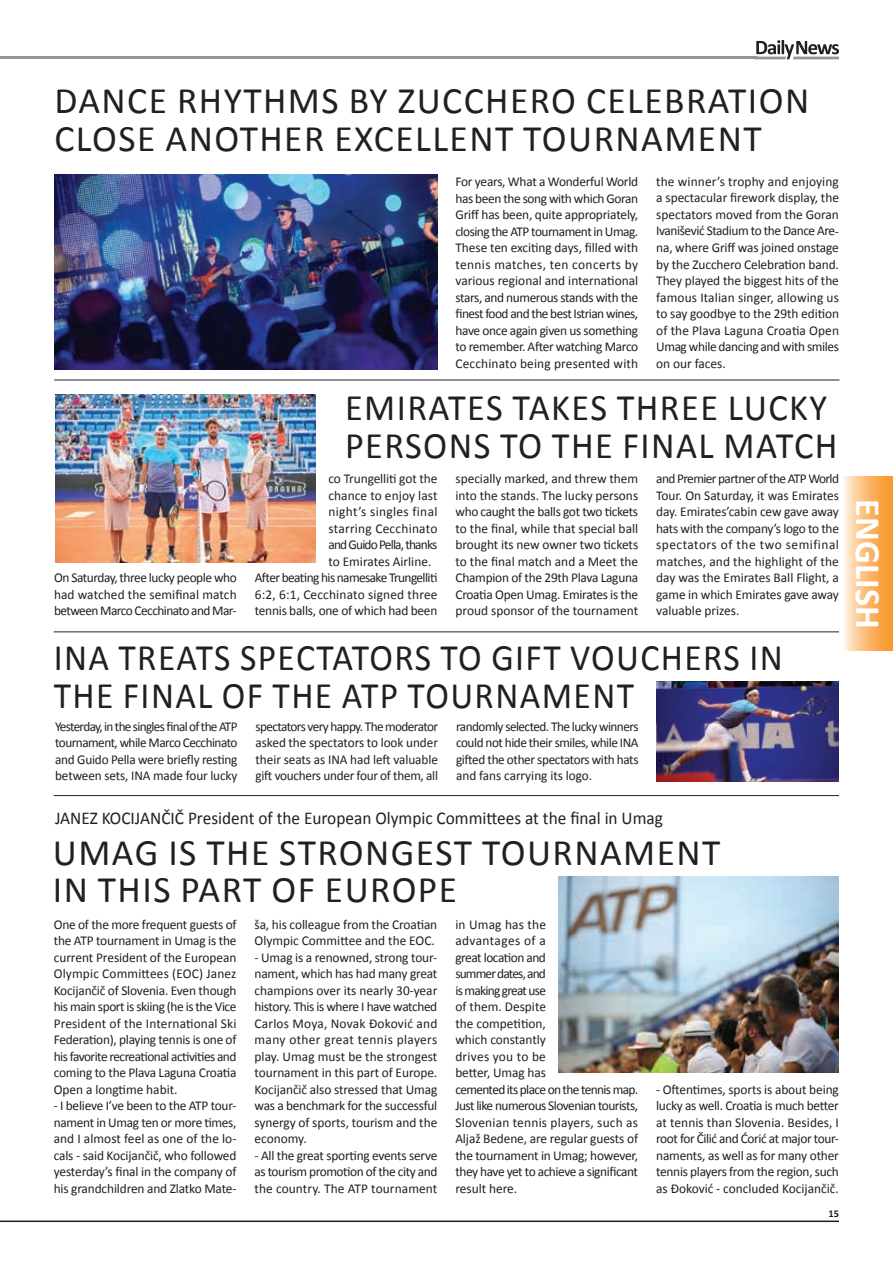
<style>
.page{position:relative;width:893px;height:1263px;background:#fff}
.page>*{position:absolute;margin:0;border:0;box-sizing:border-box;transform-origin:0 0}
.t1{font:37.5px/37.5px "Calibri";letter-spacing:.04em;color:#231f20}
.t2{font:37.5px/37.5px "Calibri";letter-spacing:.04em;color:#231f20;scale:.95 1}
.t3{font:700 35.85px "Calibri";color:#fff}
.t4{font:18px "Calibri";color:#231f20;scale:.96 1}
.t5{font:13.5px/16.5px "Calibri";letter-spacing:-.01em;color:#231f20;text-align:justify}
.t6{font:13.5px "Calibri";letter-spacing:-.045em;color:#231f20}
.t7{font:13.5px "Calibri";letter-spacing:.015em;color:#231f20}
.t8{font:13.5px "Calibri";letter-spacing:-.06em;color:#231f20}
.t9{font:13.5px "Calibri";letter-spacing:.025em;color:#231f20}
.t10{font:13.5px "Calibri";letter-spacing:.02em;color:#231f20}
.t11{font:700 10.5px "Calibri";color:#231f20}
</style>
<div class="page">
<hr style="left:0;top:57px;width:758px;height:2px;background:#939598">
<svg style="left:754px;top:40px;width:85px;height:19px"></svg>
<hr style="left:0;top:1220px;width:839px;height:2px;background:#231f20">
<svg style="left:844px;top:476px;width:49px;height:174px;background:#fbbc76"></svg>
<img style="left:656px;top:681px;width:183px;height:101px">
<img style="left:54px;top:174px;width:383px;height:195px">
<hr style="left:54px;top:380px;width:785px;height:1px;background:#231f20">
<hr style="left:54px;top:631px;width:785px;height:1px;background:#231f20">
<hr style="left:54px;top:795px;width:785px;height:1px;background:#231f20">
<img style="left:55px;top:394px;width:261px;height:168px">
<img style="left:559px;top:876px;width:280px;height:197px">
<h1 class="t1" style="left:54px;top:82px;width:756px">DANCE RHYTHMS BY ZUCCHERO CELEBRATION<br>CLOSE ANOTHER EXCELLENT TOURNAMENT</h1>
<p class="t5" style="left:455px;top:173px;width:184px">For years, What a Wonderful World has been the song with which Goran Griff has been, quite appropriately, closing the ATP tournament in Umag.<br>These ten exciting days, filled with tennis matches, ten concerts by various regional and international stars, and numerous stands with the finest food and the best Istrian wines, have once again given us something to remember. After watching Marco Cecchinato being presented with</p>
<p class="t5" style="left:656px;top:173px;width:184px">the winner’s trophy and enjoying a spectacular firework display, the spectators moved from the Goran Ivanišević Stadium to the Dance Are&shy;na, where Griff was joined onstage by the Zucchero Celebration band.<br>They played the biggest hits of the famous Italian singer, allowing us to say goodbye to the 29th edition of the Plava Laguna Croatia Open Umag while dancing and with smiles on our faces.</p>
<h1 class="t1" style="left:345px;top:389px;width:494px">EMIRATES TAKES THREE LUCKY<br>PERSONS TO THE FINAL MATCH</h1>
<p class="t5" style="left:455px;top:470px;width:184px">specially marked, and threw them into the stands. The lucky persons who caught the balls got two tickets to the final, while that special ball brought its new owner two tickets to the final match and a Meet the Champion of the 29th Plava Laguna Croatia Open Umag. Emirates is the proud sponsor of the tournament</p>
<p class="t5" style="left:656px;top:470px;width:184px">and Premier partner of the ATP World Tour. On Saturday, it was Emirates day. Emirates’cabin cew gave away hats with the company’s logo to the spectators of the two semifinal matches, and the highlight of the day was the Emirates Ball Flight, a game in which Emirates gave away valuable prizes.</p>
<h1 class="t2" style="left:54px;top:639px;width:769px">INA TREATS SPECTATORS TO GIFT VOUCHERS IN<br>THE FINAL OF THE ATP TOURNAMENT</h1>
<p class="t5" style="left:328px;top:470px;width:110px">co Trungelliti got the</p>
<p class="t5" style="left:328px;top:487px;width:110px">chance to enjoy last</p>
<p class="t9" style="left:328px;top:503px;width:110px">night’s singles final</p>
<p class="t10" style="left:328px;top:519px;width:110px">starring Cecchinato</p>
<p class="t8" style="left:328px;top:536px;width:110px">and Guido Pella, thanks</p>
<p class="t5" style="left:328px;top:553px;width:104px">to Emirates Airline.</p>
<p class="t6" style="left:255px;top:569px;width:184px">After beating his namesake Trungelliti</p>
<p class="t7" style="left:255px;top:585px;width:184px">6:2, 6:1, Cecchinato signed three</p>
<p class="t5" style="left:255px;top:602px;width:184px">tennis balls, one of which had been</p>
<p class="t5" style="left:54px;top:569px;width:184px">On Saturday, three lucky people who had watched the semifinal match between Marco Cecchinato and Mar-</p>
<p class="t5" style="left:55px;top:718px;width:184px">Yesterday, in the singles final of the ATP tournament, while Marco Cecchinato and Guido Pella were briefly resting between sets, INA made four lucky</p>
<p class="t5" style="left:256px;top:718px;width:184px">spectators very happy. The moderator asked the spectators to look under their seats as INA had left valuable gift vouchers under four of them, all</p>
<p class="t5" style="left:456px;top:718px;width:184px">randomly selected. The lucky winners could not hide their smiles, while INA gifted the other spectators with hats and fans carrying its logo.</p>
<h3 class="t4" style="left:55px;top:806px;width:635px">JANEZ KOCIJANČIČ President of the European Olympic Committees at the final in Umag</h3>
<h1 class="t1" style="left:53px;top:834px;width:669px">UMAG IS THE STRONGEST TOURNAMENT<br>IN THIS PART OF EUROPE</h1>
<p class="t5" style="left:54px;top:916px;width:184px">One of the more frequent guests of the ATP tournament in Umag is the current President of the European Olympic Committees (EOC) Janez Kocijančič of Slovenia. Even though his main sport is skiing (he is the Vice President of the International Ski Federation), playing tennis is one of his favorite recreational activities and coming to the Plava Laguna Croatia Open a longtime habit.</p>
<p class="t5" style="left:54px;top:1097px;width:184px">- I believe I’ve been to the ATP tour&shy;nament in Umag ten or more times, and I almost feel as one of the lo&shy;cals - said Kocijančič, who followed yesterday’s final in the company of his grandchildren and Zlatko Mate-</p>
<p class="t5" style="left:255px;top:916px;width:184px">ša, his colleague from the Croatian<br>Olympic Committee and the EOC.</p>
<p class="t5" style="left:255px;top:949px;width:184px">- Umag is a renowned, strong tour&shy;nament, which has had many great champions over its nearly 30-year history. This is where I have watched Carlos Moya, Novak Đoković and many other great tennis players play. Umag must be the strongest tournament in this part of Europe.<br>Kocijančič also stressed that Umag was a benchmark for the successful synergy of sports, tourism and the economy.</p>
<p class="t5" style="left:255px;top:1147px;width:184px">- All the great sporting events serve as tourism promotion of the city and the country. The ATP tournament</p>
<p class="t5" style="left:455px;top:916px;width:184px;text-align:left">in Umag has the<br>advantages of a<br>great location and<br>summer dates, and<br>is making great use<br>of them. Despite<br>the competition,<br>which constantly<br>drives you to be<br>better, Umag has<br>cemented its place on the tennis map.<br>Just like numerous Slovenian tourists,<br>Slovenian tennis players, such as<br>Aljaž Bedene, are regular guests of the tournament in Umag; however, they have yet to achieve a significant result here.</p>
<p class="t5" style="left:656px;top:1081px;width:184px">- Oftentimes, sports is about being lucky as well. Croatia is much better at tennis than Slovenia. Besides, I root for Čilić and Ćorić at major tour&shy;naments, as well as for many other tennis players from the region, such as Đoković - concluded Kocijančič.</p>
<p class="t11" style="left:828px;top:1207px;width:12px">15</p>
<h2 class="t3" style="left:891px;top:499px;width:131px;rotate:90deg">ENGLISH</h2>
</div>
